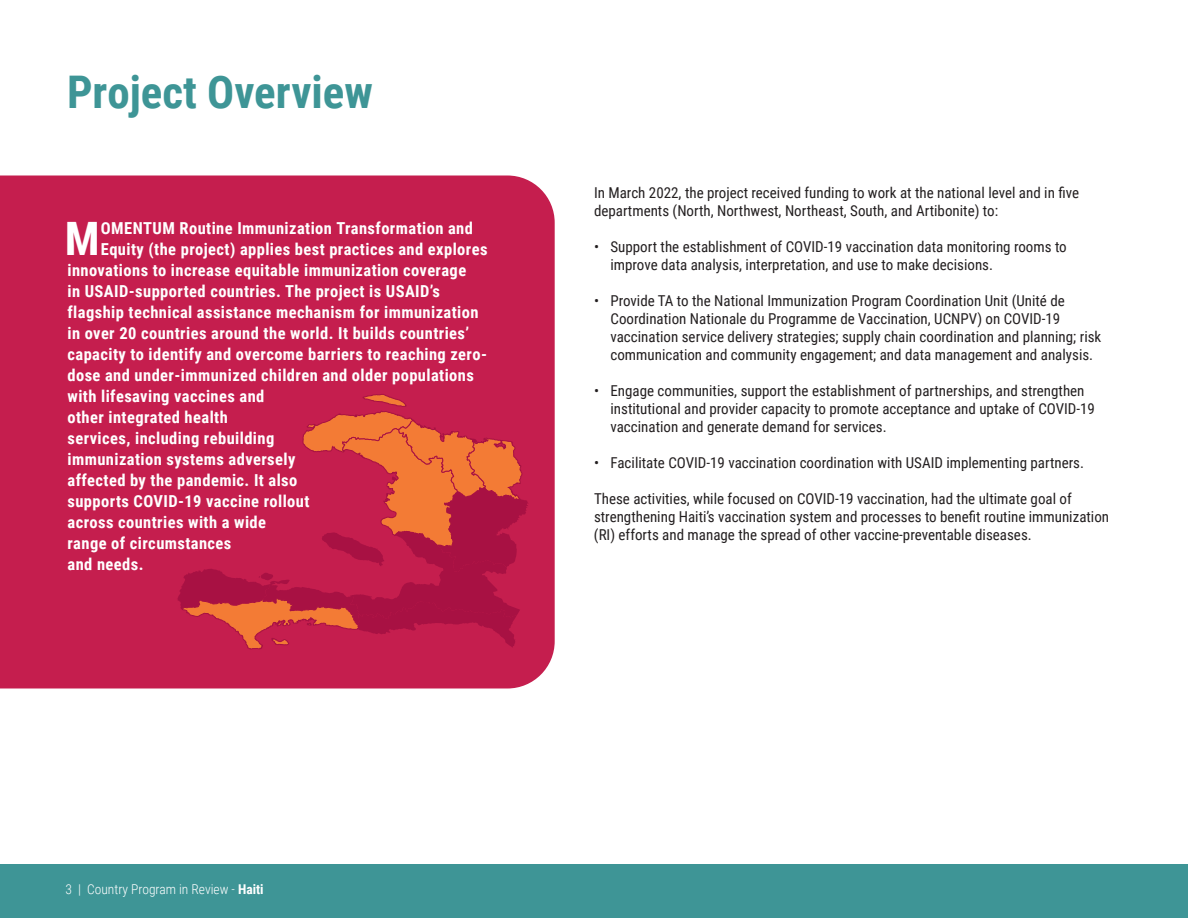
<style>
.page{position:relative;width:1188px;height:918px;background:#fff}
.page>*{position:absolute;margin:0;border:0;box-sizing:border-box;transform-origin:0 0}
.t1{font:700 46.05px "Roboto Condensed";color:#fff}
.t2{font:700 45px "Roboto Condensed";color:#3e9596}
.t3{font:700 16.5px "Roboto Condensed";letter-spacing:.025em;color:#fff}
.t4{font:15px/18px "Roboto Condensed";color:#231f20}
.t5{font:300 13.5px "Roboto Condensed";color:#fff}
.s1{font-weight:700}
</style>
<div class="page">
<div style="left:0;top:864px;width:1188px;height:54px;background:#3e9596"></div>
<div style="left:0;top:176px;width:555px;height:512px;background:#c51e4e"></div>
<svg style="left:177px;top:394px;width:352px;height:256px;background:#c72c47"></svg>
<h2 class="t2" style="left:67px;top:60px;width:307px">Project Overview</h2>
<p class="t1" style="left:65px;top:206px;width:36px">M</p>
<p class="t3" style="left:101px;top:216px;width:374px">OMENTUM Routine Immunization Transformation and</p>
<p class="t3" style="left:101px;top:237px;width:388px">Equity (the project) applies best practices and explores</p>
<p class="t3" style="left:68px;top:258px;width:400px">innovations to increase equitable immunization coverage</p>
<p class="t3" style="left:68px;top:279px;width:374px">in USAID-supported countries. The project is USAID’s</p>
<p class="t3" style="left:68px;top:300px;width:413px">flagship technical assistance mechanism for immunization</p>
<p class="t3" style="left:68px;top:321px;width:403px">in over 20 countries around the world. It builds countries’</p>
<p class="t3" style="left:68px;top:342px;width:421px">capacity to identify and overcome barriers to reaching zero-</p>
<p class="t3" style="left:68px;top:363px;width:408px">dose and under-immunized children and older populations</p>
<p class="t3" style="left:68px;top:384px;width:198px">with lifesaving vaccines and</p>
<p class="t3" style="left:68px;top:405px;width:162px">other integrated health</p>
<p class="t3" style="left:68px;top:426px;width:208px">services, including rebuilding</p>
<p class="t3" style="left:68px;top:447px;width:229px">immunization systems adversely</p>
<p class="t3" style="left:68px;top:468px;width:231px">affected by the pandemic. It also</p>
<p class="t3" style="left:68px;top:489px;width:244px">supports COVID-19 vaccine rollout</p>
<p class="t3" style="left:68px;top:510px;width:200px">across countries with a wide</p>
<p class="t3" style="left:68px;top:531px;width:165px">range of circumstances</p>
<p class="t3" style="left:68px;top:552px;width:77px">and needs.</p>
<p class="t4" style="left:594px;top:183px;width:487px">In March 2022, the project received funding to work at the national level and in five departments (North, Northwest, Northeast, South, and Artibonite) to:</p>
<p class="t4" style="left:610px;top:237px;width:458px;text-indent:-16px">• Support the establishment of COVID-19 vaccination data monitoring rooms to improve data analysis, interpretation, and use to make decisions.</p>
<p class="t4" style="left:611px;top:291px;width:492px;text-indent:-17px">• Provide TA to the National Immunization Program Coordination Unit (Unité de Coordination Nationale du Programme de Vaccination, UCNPV) on COVID-19 vaccination service delivery strategies; supply chain coordination and planning; risk communication and community engagement; and data management and analysis.</p>
<p class="t4" style="left:610px;top:381px;width:486px;text-indent:-16px">• Engage communities, support the establishment of partnerships, and strengthen institutional and provider capacity to promote acceptance and uptake of COVID-19 vaccination and generate demand for services.</p>
<p class="t4" style="left:594px;top:453px;width:492px">• Facilitate COVID-19 vaccination coordination with USAID implementing partners.</p>
<p class="t4" style="left:594px;top:489px;width:517px">These activities, while focused on COVID-19 vaccination, had the ultimate goal of strengthening Haiti’s vaccination system and processes to benefit routine immunization (RI) efforts and manage the spread of other vaccine-preventable diseases.</p>
<p class="t5" style="left:66px;top:879px;width:200px">3 | Country Program in Review - <span class="s1">Haiti</span></p>
</div>
